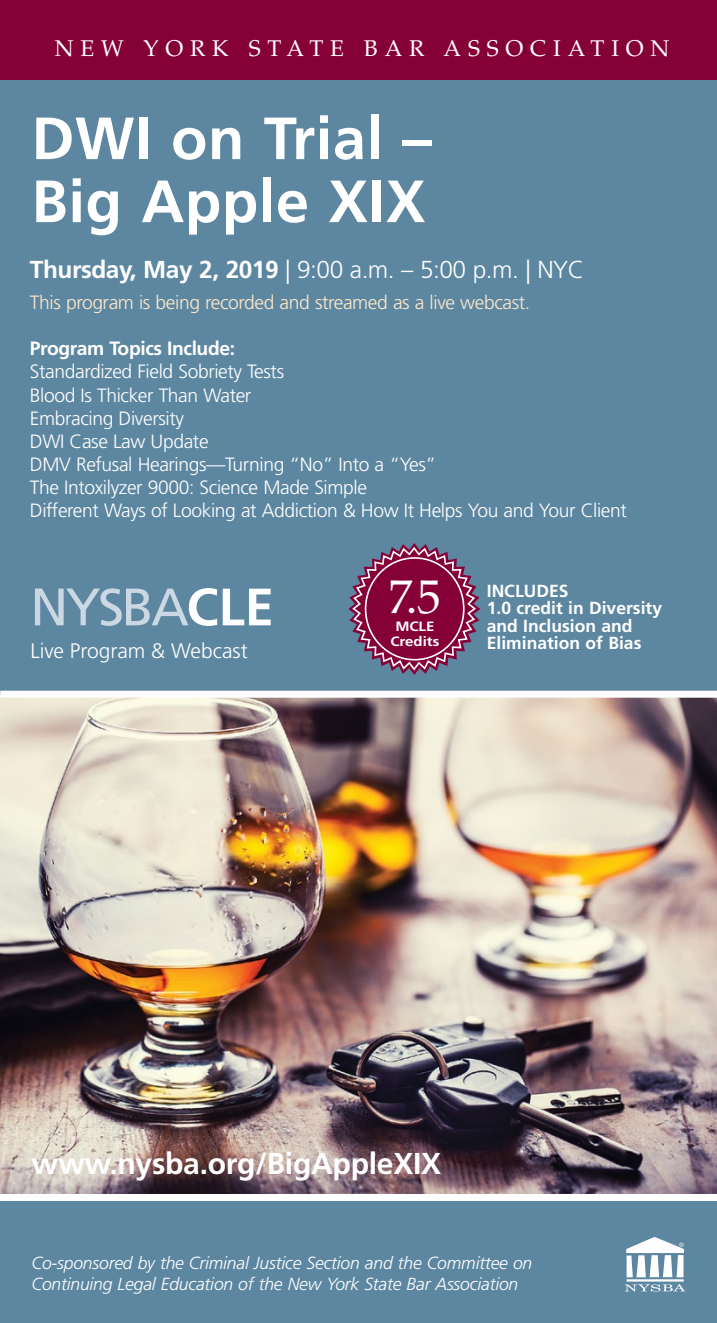
<style>
.page{position:relative;width:717px;height:1323px;background:#fff}
.page>*{position:absolute;margin:0;border:0;box-sizing:border-box;transform-origin:0 0}
.t1{font:700 59.5px/63px "Frutiger";letter-spacing:.01em;color:#fff}
.t2{font:52.68px "Frutiger";color:#cbd8e3}
.t3{font:47.25px "Palatino";color:#fff}
.t4{font:700 30.1px "Frutiger";letter-spacing:-.01em;color:#fff}
.t5{font:300 24.5px "Frutiger";letter-spacing:-.02em;color:#fff}
.t6{font:22.75px "Palatino";letter-spacing:.3em;color:#fff}
.t7{font:300 21px "Frutiger";color:#fff}
.t8{font:300 19.25px/23.1px "Frutiger";letter-spacing:-.02em;color:#fff}
.t9{font:300 19.25px "Frutiger";letter-spacing:-.02em;color:#ffe8c9}
.t10{font:700 19.25px "Frutiger";letter-spacing:-.02em;color:#fff}
.t11{font:italic 300 17.5px/21px "Frutiger";letter-spacing:-.01em;color:#fff}
.t12{font:700 17.5px/17.5px "Frutiger";color:#fff}
.t13{font:700 13.47px/15px "Frutiger";color:#fff;text-align:center;scale:1.11 1}
.s1{font-weight:700}
.s2{font-size:51.98px}
.s3{font-weight:700;font-size:52.5px;color:#fff}
</style>
<div class="page">
<div style="left:0;top:80px;width:717px;height:1243px;background:#5d87a1"></div>
<div style="left:0;top:0;width:717px;height:80px;background:#860038"></div>
<img style="left:0;top:698px;width:717px;height:496px">
<svg style="left:348px;top:543px;width:132px;height:132px"></svg>
<div style="left:366px;top:558px;width:98px;height:102px;background:#860038;border-radius:50%"></div>
<div style="left:365px;top:557px;width:100px;height:104px;border:2px solid #fff;border-radius:50%"></div>
<svg style="left:625px;top:1284px;width:60px;height:8px"></svg>
<hr style="left:627px;top:1279px;width:57px;height:3px;background:#fff">
<svg style="left:626px;top:1237px;width:58px;height:40px"></svg>
<div style="left:0;top:691px;width:717px;height:7px;background:#fff"></div>
<div style="left:0;top:1194px;width:717px;height:7px;background:#fff"></div>
<p class="t6" style="left:55px;top:34px;width:616px">NEW YORK STATE BAR ASSOCIATION</p>
<h1 class="t1" style="left:32px;top:107px;width:402px">DWI on Trial –<br>Big Apple XIX</h1>
<p class="t5" style="left:30px;top:256px;width:556px"><span class="s1">Thursday, May 2, 2019</span> | 9:00 a.m. – 5:00 p.m. | NYC</p>
<p class="t9" style="left:30px;top:291px;width:502px">This program is being recorded and streamed as a live webcast.</p>
<p class="t10" style="left:30px;top:337px;width:207px">Program Topics Include:</p>
<p class="t8" style="left:30px;top:361px;width:598px">Standardized Field Sobriety Tests<br>Blood Is Thicker Than Water<br>Embracing Diversity<br>DWI Case Law Update<br>DMV Refusal Hearings—Turning “No” Into a “Yes”<br>The Intoxilyzer 9000: Science Made Simple<br>Different Ways of Looking at Addiction &amp; How It Helps You and Your Client</p>
<h2 class="t2" style="left:30px;top:576px;width:245px">NY<span class="s2">S</span>BA<span class="s3">CLE</span></h2>
<p class="t7" style="left:30px;top:639px;width:219px">Live Program &amp; Webcast</p>
<h3 class="t3" style="left:389px;top:569px;width:54px">7.5</h3>
<p class="t13" style="left:390px;top:619px;width:45px">MCLE<br>Credits</p>
<p class="t12" style="left:487px;top:582px;width:177px">INCLUDES<br>1.0 credit in Diversity and Inclusion and<br>Elimination of Bias</p>
<h3 class="t4" style="left:32px;top:1146px;width:411px">www.nysba.org/BigAppleXIX</h3>
<p class="t11" style="left:32px;top:1252px;width:502px">Co-sponsored by the Criminal Justice Section and the Committee on<br>Continuing Legal Education of the New York State Bar Association</p>
</div>
